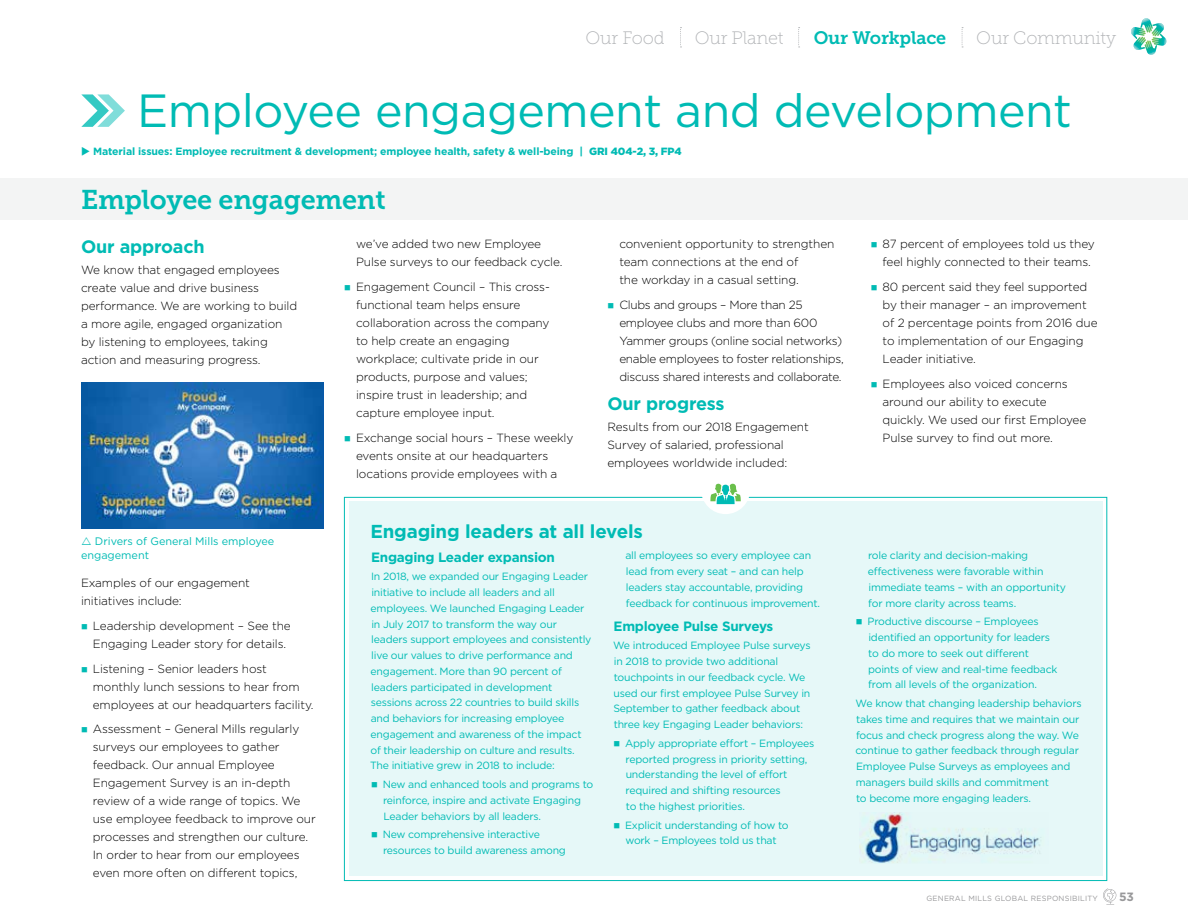
<style>
.page{position:relative;width:1188px;height:918px;background:#fff}
.page>*{position:absolute;margin:0;border:0;box-sizing:border-box;transform-origin:0 0}
.t1{font:46.5px "Gotham";letter-spacing:-.01em;color:#00bbb4}
.t2{font:27px "Museo Slab 700";letter-spacing:-.01em;color:#00bbb4}
.t3{font:700 18.75px "Gotham";letter-spacing:-.01em;color:#00bbb4}
.t4{font:18px "Museo Slab 100";letter-spacing:-.01em;color:#b1b3b6}
.t5{font:700 18px "Gotham";letter-spacing:-.01em;color:#00bbb4}
.t6{font:18px "Museo Slab 700";letter-spacing:-.01em;color:#00bbb4}
.t7{font:700 13.5px "Gotham";letter-spacing:-.02em;color:#00bbb4}
.t8{font:700 12px "Gotham";color:#98989a}
.t9{font:300 11.85px/18px "Gotham";letter-spacing:-.01em;color:#000}
.t10{font:10.8px/13.5px "Gotham";color:#00bbb4}
.t11{font:10.5px/15.8px "Gotham";letter-spacing:-.02em;color:#00bbb4}
.t12{font:700 10.5px "Gotham";letter-spacing:-.01em;color:#00bbb4}
.t13{font:7.5px "Gotham";letter-spacing:.03em;color:#98989a}
.s1{font-weight:900}
.s2{color:#00bbb4}
</style>
<div class="page">
<div style="left:349px;top:502px;width:753px;height:374px;background:#e6f8f8"></div>
<div style="left:701px;top:465px;width:49px;height:49px;background:#fff;border-radius:50%"></div>
<img style="left:860px;top:813px;width:181px;height:50px">
<svg style="left:710px;top:484px;width:31px;height:20px"></svg>
<svg style="left:81px;top:94px;width:44px;height:33px"></svg>
<div style="left:0;top:178px;width:1188px;height:42px;background:#f3f4f4"></div>
<img style="left:81px;top:382px;width:242px;height:147px">
<svg style="left:1103px;top:888px;width:13px;height:17px"></svg>
<svg style="left:962px;top:27px;width:1px;height:20px"></svg>
<svg style="left:798px;top:27px;width:2px;height:20px"></svg>
<svg style="left:680px;top:27px;width:2px;height:20px"></svg>
<svg style="left:1131px;top:18px;width:36px;height:37px"></svg>
<h3 class="t4" style="left:586px;top:28px;width:81px">Our Food</h3>
<h3 class="t4" style="left:695px;top:28px;width:90px">Our Planet</h3>
<h3 class="t6" style="left:814px;top:27px;width:134px">Our Workplace</h3>
<h3 class="t4" style="left:976px;top:28px;width:141px">Our Community</h3>
<h1 class="t1" style="left:137px;top:81px;width:936px">Employee engagement and development</h1>
<p class="t12" style="left:81px;top:145px;width:602px">◆ Material issues: Employee recruitment &amp; development; employee health, safety &amp; well-being | <span class="s1">GRI 404-2, 3, FP4</span></p>
<h2 class="t2" style="left:81px;top:184px;width:306px">Employee engagement</h2>
<h3 class="t5" style="left:81px;top:235px;width:125px">Our approach</h3>
<p class="t9" style="left:81px;top:261px;width:218px">We know that engaged employees create value and drive business performance. We are working to build a more agile, engaged organization by listening to employees, taking action and measuring progress.</p>
<p class="t9" style="left:356px;top:235px;width:208px">we’ve added two new Employee<br>Pulse surveys to our feedback cycle.</p>
<p class="t9" style="left:356px;top:278px;width:195px;text-indent:-12px"><span class="s2">■</span> Engagement Council – This cross&shy;functional team helps ensure collaboration across the company to help create an engaging workplace; cultivate pride in our products, purpose and values; inspire trust in leadership; and capture employee input.</p>
<p class="t9" style="left:356px;top:428px;width:219px;text-indent:-12px"><span class="s2">■</span> Exchange social hours – These weekly events onsite at our headquarters locations provide employees with a</p>
<p class="t9" style="left:619px;top:235px;width:217px">convenient opportunity to strengthen team connections at the end of<br>the workday in a casual setting.</p>
<p class="t9" style="left:619px;top:296px;width:226px;text-indent:-12px"><span class="s2">■</span> Clubs and groups – More than 25 employee clubs and more than 600<br>Yammer groups (online social networks) enable employees to foster relationships, discuss shared interests and collaborate.</p>
<h3 class="t5" style="left:608px;top:392px;width:119px">Our progress</h3>
<p class="t9" style="left:608px;top:418px;width:203px">Results from our 2018 Engagement<br>Survey of salaried, professional employees worldwide included:</p>
<p class="t9" style="left:883px;top:235px;width:214px;text-indent:-12px"><span class="s2">■</span> 87 percent of employees told us they feel highly connected to their teams.</p>
<p class="t9" style="left:883px;top:278px;width:217px;text-indent:-12px"><span class="s2">■</span> 80 percent said they feel supported by their manager – an improvement of 2 percentage points from 2016 due to implementation of our Engaging<br>Leader initiative.</p>
<p class="t9" style="left:883px;top:374px;width:205px;text-indent:-12px"><span class="s2">■</span> Employees also voiced concerns around our ability to execute quickly. We used our first Employee<br>Pulse survey to find out more.</p>
<p class="t10" style="left:81px;top:534px;width:195px;text-indent:14px">Drivers of General Mills employee engagement</p>
<p class="t9" style="left:81px;top:574px;width:170px">Examples of our engagement initiatives include:</p>
<p class="t9" style="left:93px;top:616px;width:199px;text-indent:-12px"><span class="s2">■</span> Leadership development – See the<br>Engaging Leader story for details.</p>
<p class="t9" style="left:93px;top:659px;width:222px;text-indent:-12px"><span class="s2">■</span> Listening – Senior leaders host monthly lunch sessions to hear from employees at our headquarters facility.</p>
<p class="t9" style="left:93px;top:720px;width:225px;text-indent:-12px"><span class="s2">■</span> Assessment – General Mills regularly surveys our employees to gather feedback. Our annual Employee Engagement Survey is an in-depth review of a wide range of topics. We use employee feedback to improve our processes and strengthen our culture.<br>In order to hear from our employees even more often on different topics,</p>
<h3 class="t3" style="left:370px;top:519px;width:274px">Engaging leaders at all levels</h3>
<p class="t7" style="left:371px;top:548px;width:185px">Engaging Leader expansion</p>
<p class="t11" style="left:370px;top:569px;width:223px">In 2018, we expanded our Engaging Leader initiative to include all leaders and all employees. We launched Engaging Leader in July 2017 to transform the way our leaders support employees and consistently live our values to drive performance and engagement. More than 90 percent of leaders participated in development sessions across 22 countries to build skills and behaviors for increasing employee engagement and awareness of the impact of their leadership on culture and results.<br>The initiative grew in 2018 to include:</p>
<p class="t11" style="left:383px;top:776px;width:212px;text-indent:-12px">■ New and enhanced tools and programs to reinforce, inspire and activate Engaging<br>Leader behaviors by all leaders.</p>
<p class="t11" style="left:383px;top:827px;width:184px;text-indent:-12px">■ New comprehensive interactive resources to build awareness among</p>
<p class="t11" style="left:625px;top:547px;width:196px">all employees so every employee can lead from every seat – and can help leaders stay accountable, providing feedback for continuous improvement.</p>
<p class="t7" style="left:614px;top:617px;width:161px">Employee Pulse Surveys</p>
<p class="t11" style="left:613px;top:637px;width:199px">We introduced Employee Pulse surveys in 2018 to provide two additional touchpoints in our feedback cycle. We used our first employee Pulse Survey in September to gather feedback about three key Engaging Leader behaviors:</p>
<p class="t11" style="left:626px;top:735px;width:190px;text-indent:-12px">■ Apply appropriate effort – Employees reported progress in priority setting, understanding the level of effort required and shifting resources<br>to the highest priorities.</p>
<p class="t11" style="left:614px;top:817px;width:177px;text-align:center">■ Explicit understanding of how to work – Employees told us that</p>
<p class="t11" style="left:868px;top:547px;width:200px">role clarity and decision-making effectiveness were favorable within immediate teams – with an opportunity for more clarity across teams.</p>
<p class="t11" style="left:868px;top:613px;width:191px;text-indent:-12px">■ Productive discourse – Employees identified an opportunity for leaders to do more to seek out different points of view and real-time feedback from all levels of the organization.</p>
<p class="t11" style="left:855px;top:695px;width:228px">We know that changing leadership behaviors takes time and requires that we maintain our focus and check progress along the way. We continue to gather feedback through regular Employee Pulse Surveys as employees and managers build skills and commitment<br>to become more engaging leaders.</p>
<p class="t13" style="left:927px;top:893px;width:173px">GENERAL MILLS GLOBAL RESPONSIBILITY</p>
<p class="t8" style="left:1119px;top:889px;width:16px">53</p>
</div>
